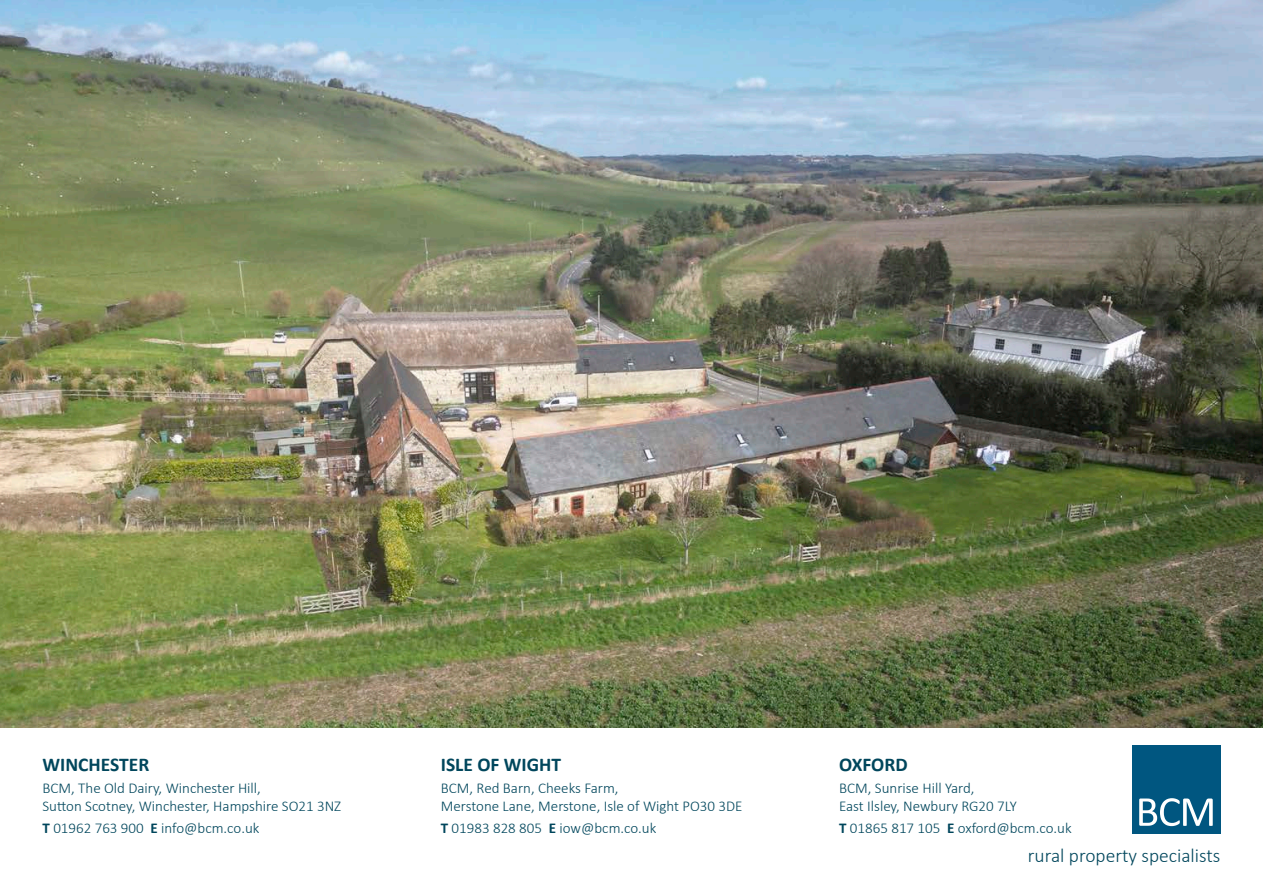
<style>
.page{position:relative;width:1263px;height:893px;background:#fff}
.page>*{position:absolute;margin:0;border:0;box-sizing:border-box;transform-origin:0 0}
.t1{font:700 19.5px "Calibri";color:#00465c}
.t2{font:300 19.5px "Calibri";color:#00465c}
.t3{font:300 15px/18px "Calibri";color:#00465c}
.s1{font-weight:700}
</style>
<div class="page">
<img style="left:0;top:0;width:1263px;height:728px">
<div style="left:1131px;top:745px;width:89px;height:88px;background:#005680"></div>
<svg style="left:1139px;top:798px;width:74px;height:28px"></svg>
<h1 class="t1" style="left:43px;top:752px;width:108px">WINCHESTER</h1>
<p class="t3" style="left:43px;top:778px;width:300px">BCM, The Old Dairy, Winchester Hill,<br>Sutton Scotney, Winchester, Hampshire SO21 3NZ</p>
<p class="t3" style="left:43px;top:818px;width:218px"><span class="s1">T</span> 01962 763 900 <span class="s1">E</span> info@bcm.co.uk</p>
<h1 class="t1" style="left:441px;top:752px;width:122px">ISLE OF WIGHT</h1>
<p class="t3" style="left:441px;top:778px;width:303px">BCM, Red Barn, Cheeks Farm,<br>Merstone Lane, Merstone, Isle of Wight PO30 3DE</p>
<p class="t3" style="left:441px;top:818px;width:217px"><span class="s1">T</span> 01983 828 805 <span class="s1">E</span> iow@bcm.co.uk</p>
<h1 class="t1" style="left:839px;top:752px;width:70px">OXFORD</h1>
<p class="t3" style="left:839px;top:778px;width:179px">BCM, Sunrise Hill Yard,<br>East Ilsley, Newbury RG20 7LY</p>
<p class="t3" style="left:839px;top:818px;width:234px"><span class="s1">T</span> 01865 817 105 <span class="s1">E</span> oxford@bcm.co.uk</p>
<h1 class="t2" style="left:1028px;top:843px;width:194px">rural property specialists</h1>
</div>
